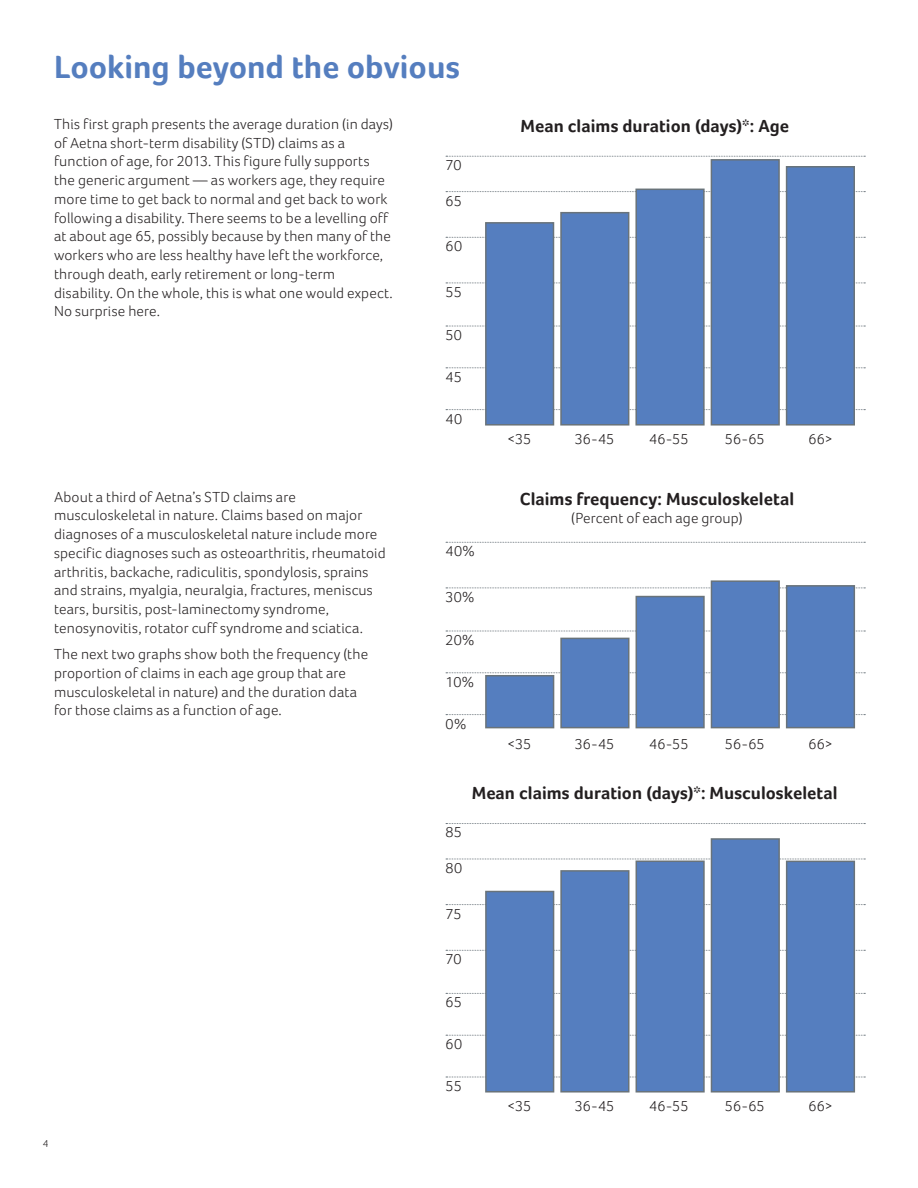
<style>
.page{position:relative;width:918px;height:1188px;background:#fff}
.page>*{position:absolute;margin:0;border:0;box-sizing:border-box;transform-origin:0 0}
.t1{font:700 33px "Foco";color:#557ebf}
.t2{font:700 18px "Foco";color:#231f20}
.t3{font:300 15px/18.8px "Foco";letter-spacing:.01em;color:#231f20}
.t4{font:300 10.5px "Foco";color:#231f20}
</style>
<div class="page">
<svg style="left:446px;top:156px;width:419px;height:1px"></svg>
<svg style="left:446px;top:283px;width:419px;height:1px"></svg>
<svg style="left:446px;top:237px;width:419px;height:1px"></svg>
<svg style="left:446px;top:367px;width:419px;height:1px"></svg>
<svg style="left:446px;top:409px;width:419px;height:1px"></svg>
<svg style="left:446px;top:191px;width:419px;height:1px"></svg>
<svg style="left:446px;top:326px;width:419px;height:1px"></svg>
<div style="left:787px;top:167px;width:67px;height:258px;background:#557ebf"></div>
<div style="left:786px;top:166px;width:69px;height:260px;border:2px solid #69737a"></div>
<div style="left:711px;top:160px;width:68px;height:265px;background:#557ebf"></div>
<div style="left:711px;top:159px;width:69px;height:267px;border:2px solid #69737a"></div>
<div style="left:636px;top:189px;width:68px;height:236px;background:#557ebf"></div>
<div style="left:635px;top:189px;width:70px;height:237px;border:2px solid #69737a"></div>
<div style="left:561px;top:213px;width:68px;height:212px;background:#557ebf"></div>
<div style="left:560px;top:212px;width:69px;height:214px;border:2px solid #69737a"></div>
<div style="left:486px;top:223px;width:67px;height:202px;background:#557ebf"></div>
<div style="left:485px;top:222px;width:69px;height:204px;border:2px solid #69737a"></div>
<svg style="left:446px;top:588px;width:419px;height:1px"></svg>
<svg style="left:446px;top:542px;width:419px;height:1px"></svg>
<svg style="left:446px;top:672px;width:419px;height:1px"></svg>
<svg style="left:446px;top:714px;width:419px;height:1px"></svg>
<svg style="left:446px;top:631px;width:419px;height:1px"></svg>
<div style="left:787px;top:586px;width:67px;height:142px;background:#557ebf"></div>
<div style="left:786px;top:585px;width:69px;height:143px;border:2px solid #69737a"></div>
<div style="left:711px;top:581px;width:68px;height:147px;background:#557ebf"></div>
<div style="left:711px;top:580px;width:69px;height:148px;border:2px solid #69737a"></div>
<div style="left:636px;top:597px;width:68px;height:131px;background:#557ebf"></div>
<div style="left:636px;top:596px;width:69px;height:132px;border:2px solid #69737a"></div>
<div style="left:561px;top:638px;width:68px;height:90px;background:#557ebf"></div>
<div style="left:560px;top:638px;width:70px;height:90px;border:2px solid #69737a"></div>
<div style="left:486px;top:676px;width:68px;height:52px;background:#557ebf"></div>
<div style="left:485px;top:675px;width:69px;height:53px;border:2px solid #69737a"></div>
<svg style="left:446px;top:823px;width:419px;height:1px"></svg>
<svg style="left:446px;top:950px;width:419px;height:1px"></svg>
<svg style="left:446px;top:904px;width:419px;height:1px"></svg>
<svg style="left:446px;top:1035px;width:419px;height:1px"></svg>
<svg style="left:446px;top:1077px;width:419px;height:1px"></svg>
<svg style="left:446px;top:859px;width:419px;height:1px"></svg>
<svg style="left:446px;top:993px;width:419px;height:1px"></svg>
<div style="left:787px;top:861px;width:67px;height:231px;background:#557ebf"></div>
<div style="left:786px;top:861px;width:69px;height:232px;border:2px solid #69737a"></div>
<div style="left:711px;top:839px;width:68px;height:253px;background:#557ebf"></div>
<div style="left:711px;top:838px;width:69px;height:255px;border:2px solid #69737a"></div>
<div style="left:636px;top:861px;width:68px;height:231px;background:#557ebf"></div>
<div style="left:636px;top:861px;width:69px;height:232px;border:2px solid #69737a"></div>
<div style="left:561px;top:871px;width:68px;height:221px;background:#557ebf"></div>
<div style="left:560px;top:870px;width:70px;height:223px;border:2px solid #69737a"></div>
<div style="left:486px;top:892px;width:68px;height:200px;background:#557ebf"></div>
<div style="left:485px;top:891px;width:69px;height:202px;border:2px solid #69737a"></div>
<h1 class="t1" style="left:54px;top:47px;width:407px">Looking beyond the obvious</h1>
<p class="t3" style="left:54px;top:115px;width:340px">This first graph presents the average duration (in days) of Aetna short-term disability (STD) claims as a function of age, for 2013. This figure fully supports the generic argument — as workers age, they require more time to get back to normal and get back to work following a disability. There seems to be a levelling off at about age 65, possibly because by then many of the workers who are less healthy have left the workforce, through death, early retirement or long-term disability. On the whole, this is what one would expect.<br>No surprise here.</p>
<p class="t3" style="left:54px;top:487px;width:333px">About a third of Aetna’s STD claims are musculoskeletal in nature. Claims based on major diagnoses of a musculoskeletal nature include more specific diagnoses such as osteoarthritis, rheumatoid arthritis, backache, radiculitis, spondylosis, sprains and strains, myalgia, neuralgia, fractures, meniscus tears, bursitis, post-laminectomy syndrome, tenosynovitis, rotator cuff syndrome and sciatica.</p>
<p class="t3" style="left:54px;top:645px;width:316px">The next two graphs show both the frequency (the proportion of claims in each age group that are musculoskeletal in nature) and the duration data for those claims as a function of age.</p>
<p class="t3" style="left:446px;top:156px;width:18px">70</p>
<p class="t3" style="left:446px;top:191px;width:18px">65</p>
<p class="t3" style="left:446px;top:237px;width:18px">60</p>
<p class="t3" style="left:446px;top:282px;width:18px">55</p>
<p class="t3" style="left:446px;top:325px;width:18px">50</p>
<p class="t3" style="left:446px;top:367px;width:18px">45</p>
<p class="t3" style="left:446px;top:409px;width:18px">40</p>
<p class="t3" style="left:446px;top:542px;width:31px">40%</p>
<p class="t3" style="left:446px;top:587px;width:30px">30%</p>
<p class="t3" style="left:446px;top:630px;width:30px">20%</p>
<p class="t3" style="left:446px;top:672px;width:30px">10%</p>
<p class="t3" style="left:446px;top:714px;width:22px">0%</p>
<p class="t2" style="left:521px;top:115px;width:270px">Mean claims duration (days)*: Age</p>
<p class="t3" style="left:507px;top:429px;width:26px">&lt;35</p>
<p class="t3" style="left:575px;top:429px;width:41px">36-45</p>
<p class="t3" style="left:649px;top:429px;width:41px">46-55</p>
<p class="t3" style="left:725px;top:429px;width:41px">56-65</p>
<p class="t3" style="left:809px;top:429px;width:26px">66&gt;</p>
<p class="t2" style="left:520px;top:488px;width:276px">Claims frequency: Musculoskeletal</p>
<p class="t3" style="left:571px;top:508px;width:173px">(Percent of each age group)</p>
<p class="t3" style="left:507px;top:734px;width:26px">&lt;35</p>
<p class="t3" style="left:575px;top:734px;width:41px">36-45</p>
<p class="t3" style="left:649px;top:734px;width:41px">46-55</p>
<p class="t3" style="left:725px;top:734px;width:41px">56-65</p>
<p class="t3" style="left:809px;top:734px;width:26px">66&gt;</p>
<p class="t4" style="left:43px;top:1137px;width:7px">4</p>
<p class="t3" style="left:446px;top:823px;width:18px">85</p>
<p class="t3" style="left:446px;top:858px;width:18px">80</p>
<p class="t2" style="left:472px;top:783px;width:367px">Mean claims duration (days)*: Musculoskeletal</p>
<p class="t3" style="left:446px;top:904px;width:18px">75</p>
<p class="t3" style="left:446px;top:950px;width:18px">70</p>
<p class="t3" style="left:446px;top:993px;width:18px">65</p>
<p class="t3" style="left:446px;top:1035px;width:18px">60</p>
<p class="t3" style="left:446px;top:1076px;width:18px">55</p>
<p class="t3" style="left:507px;top:1097px;width:26px">&lt;35</p>
<p class="t3" style="left:575px;top:1097px;width:41px">36-45</p>
<p class="t3" style="left:649px;top:1097px;width:41px">46-55</p>
<p class="t3" style="left:725px;top:1097px;width:41px">56-65</p>
<p class="t3" style="left:809px;top:1097px;width:26px">66&gt;</p>
</div>
